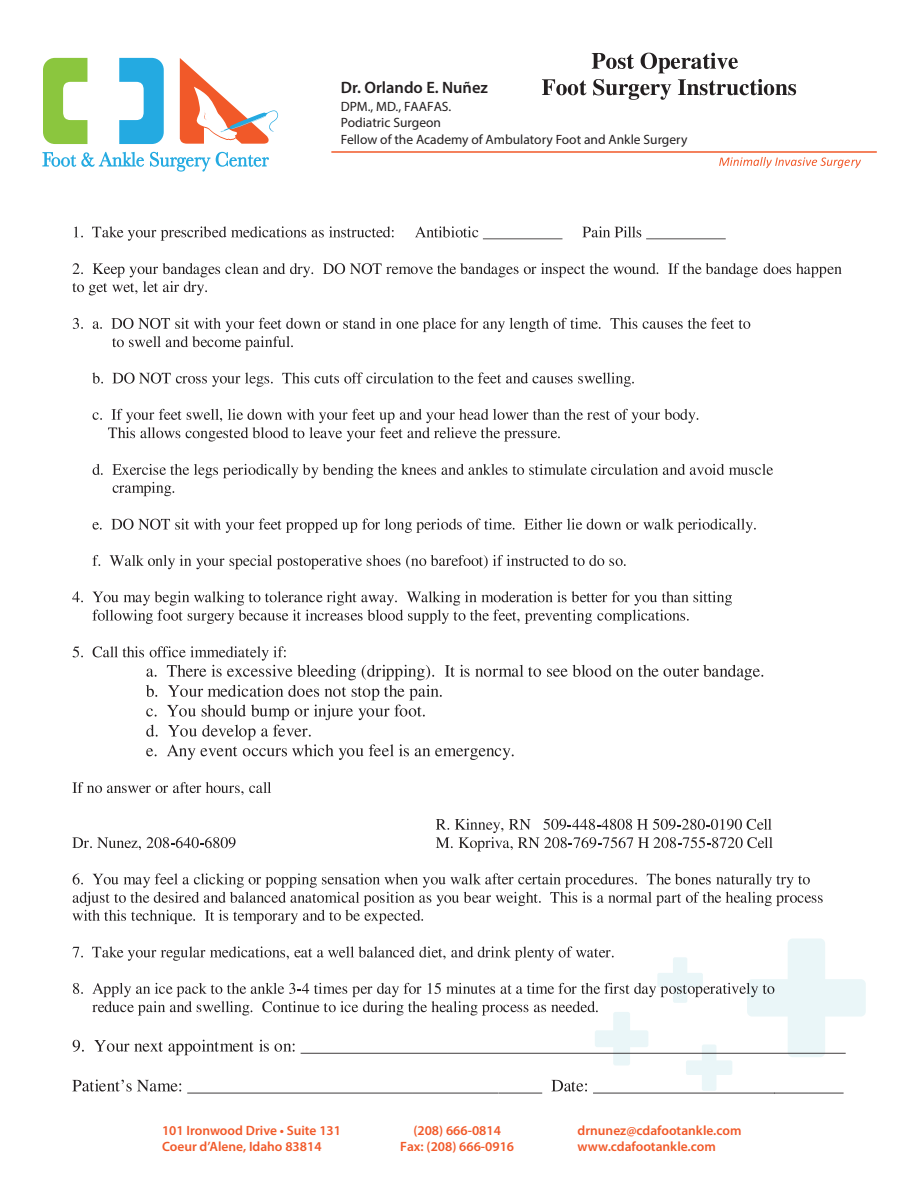
<style>
.page{position:relative;width:918px;height:1188px;background:#fff}
.page>*{position:absolute;margin:0;border:0;box-sizing:border-box;transform-origin:0 0}
.t1{font:600 16.5px "Myriad Pro";color:#231f20}
.t2{font:600 13.5px/16.2px "Myriad Pro";color:#f15929}
.t3{font:13.5px/16.2px "Myriad Pro";color:#231f20}
</style>
<div class="page">
<hr style="left:332px;top:151px;width:544px;height:2px;background:#f15929">
<svg style="left:42px;top:152px;width:227px;height:20px"></svg>
<svg style="left:43px;top:58px;width:45px;height:86px"></svg>
<svg style="left:119px;top:58px;width:45px;height:86px"></svg>
<svg style="left:179px;top:58px;width:99px;height:86px"></svg>
<svg style="left:719px;top:157px;width:142px;height:11px"></svg>
<svg style="left:592px;top:53px;width:146px;height:20px"></svg>
<svg style="left:542px;top:79px;width:254px;height:21px"></svg>
<svg style="left:74px;top:226px;width:652px;height:15px"></svg>
<svg style="left:764px;top:263px;width:78px;height:14px"></svg>
<svg style="left:72px;top:263px;width:686px;height:32px"></svg>
<svg style="left:73px;top:318px;width:677px;height:32px"></svg>
<svg style="left:92px;top:372px;width:542px;height:15px"></svg>
<svg style="left:93px;top:409px;width:605px;height:33px"></svg>
<svg style="left:93px;top:464px;width:680px;height:32px"></svg>
<svg style="left:93px;top:519px;width:663px;height:14px"></svg>
<svg style="left:93px;top:555px;width:533px;height:14px"></svg>
<svg style="left:72px;top:591px;width:660px;height:33px"></svg>
<svg style="left:73px;top:646px;width:690px;height:114px"></svg>
<svg style="left:72px;top:782px;width:199px;height:13px"></svg>
<svg style="left:72px;top:837px;width:164px;height:13px"></svg>
<svg style="left:436px;top:819px;width:337px;height:32px"></svg>
<svg style="left:72px;top:873px;width:751px;height:51px"></svg>
<svg style="left:72px;top:938px;width:794px;height:156px"></svg>
<p class="t1" style="left:341px;top:77px;width:149px">Dr. Orlando E. Nuñez</p>
<p class="t3" style="left:341px;top:98px;width:112px">DPM., MD., FAAFAS.<br>Podiatric Surgeon</p>
<p class="t3" style="left:341px;top:131px;width:348px">Fellow of the Academy of Ambulatory Foot and Ankle Surgery</p>
<p class="t2" style="left:162px;top:1122px;width:181px">101 Ironwood Drive • Suite 131<br>Coeur d’Alene, Idaho 83814</p>
<p class="t2" style="left:400px;top:1122px;width:115px;text-align:center">(208) 666-0814<br>Fax: (208) 666-0916</p>
<p class="t2" style="left:578px;top:1122px;width:165px">drnunez@cdafootankle.com www.cdafootankle.com</p>
</div>
